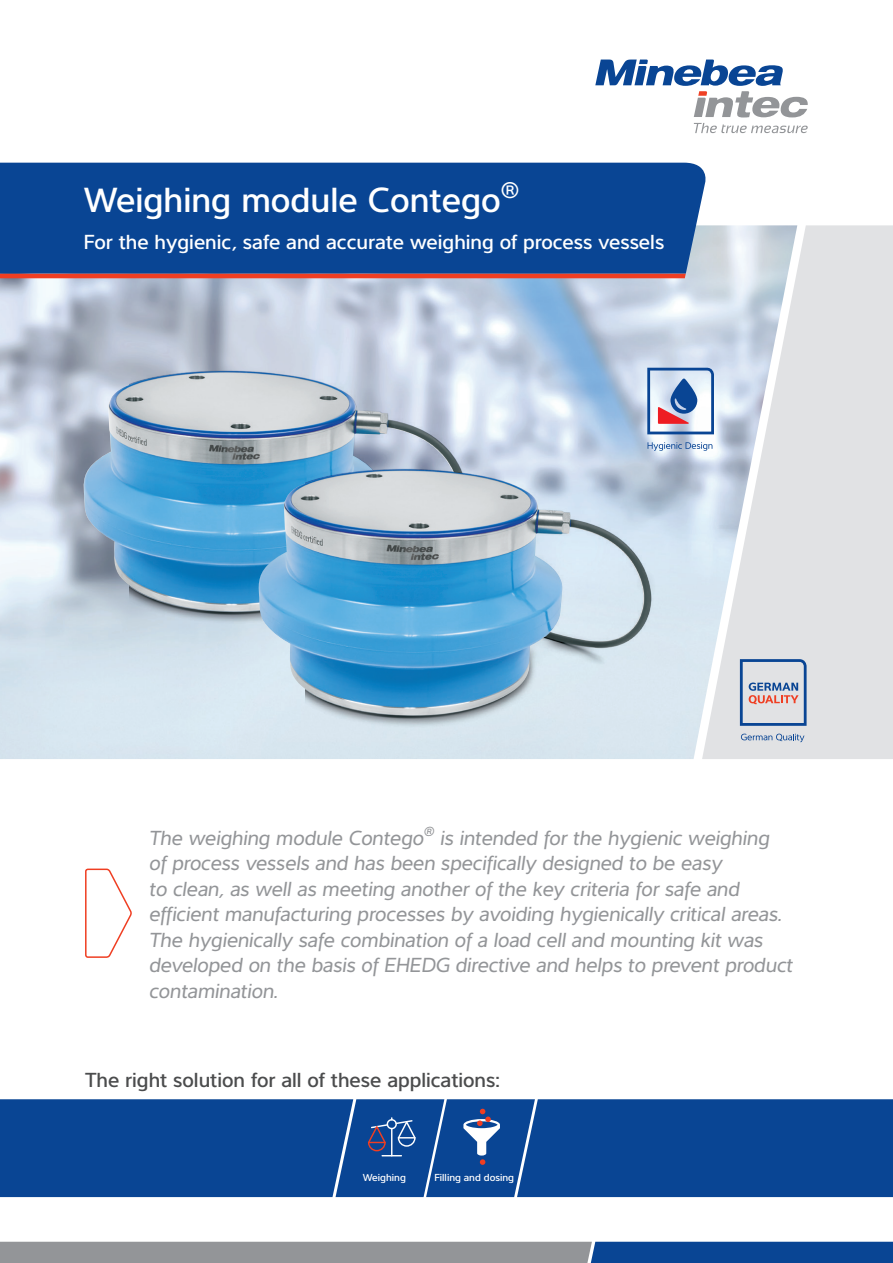
<style>
.page{position:relative;width:893px;height:1263px;background:#fff}
.page>*{position:absolute;margin:0;border:0;box-sizing:border-box;transform-origin:0 0}
.t1{font:500 36px "Interval Pro";color:#fff}
.t2{font:italic 21px/25.5px "Interval Pro";color:#939598}
.t3{font:500 21px "Interval Pro";color:#fff}
.t4{font:500 21px "Interval Pro";color:#4b4c4d}
.t5{font:500 10.5px "Interval Pro";color:#fff}
</style>
<div class="page">
<svg style="left:595px;top:60px;width:213px;height:57px"></svg>
<svg style="left:694px;top:123px;width:114px;height:10px"></svg>
<svg style="left:85px;top:868px;width:47px;height:90px"></svg>
<div style="left:797px;top:225px;width:96px;height:534px;background:#e1e2e4"></div>
<svg style="left:797px;top:734px;width:7px;height:8px"></svg>
<svg style="left:797px;top:659px;width:10px;height:67px"></svg>
<img style="left:0;top:225px;width:797px;height:534px">
<svg style="left:0;top:1242px;width:893px;height:21px;background:#657a97"></svg>
<svg style="left:0;top:273px;width:686px;height:5px;background:#d44537"></svg>
<div style="left:0;top:163px;width:709px;height:110px;background:#094594"></div>
<img style="left:129px;top:360px;width:345px;height:263px">
<img style="left:82px;top:371px;width:387px;height:241px">
<img style="left:305px;top:458px;width:354px;height:270px">
<img style="left:257px;top:470px;width:397px;height:246px">
<svg style="left:648px;top:442px;width:64px;height:9px"></svg>
<svg style="left:647px;top:368px;width:67px;height:66px"></svg>
<div style="left:0;top:1099px;width:893px;height:98px;background:#094594"></div>
<h1 class="t1" style="left:84px;top:172px;width:437px">Weighing module Contego<sup>®</sup></h1>
<p class="t3" style="left:84px;top:225px;width:582px">For the hygienic, safe and accurate weighing of process vessels</p>
<p class="t2" style="left:149px;top:824px;width:645px">The weighing module Contego<sup>®</sup> is intended for the hygienic weighing<br>of process vessels and has been specifically designed to be easy<br>to clean, as well as meeting another of the key criteria for safe and efficient manufacturing processes by avoiding hygienically critical areas.<br>The hygienically safe combination of a load cell and mounting kit was developed on the basis of EHEDG directive and helps to prevent product contamination.</p>
<p class="t4" style="left:85px;top:1063px;width:416px">The right solution for all of these applications:</p>
<p class="t5" style="left:363px;top:1169px;width:44px">Weighing</p>
<p class="t5" style="left:434px;top:1169px;width:81px">Filling and dosing</p>
</div>
